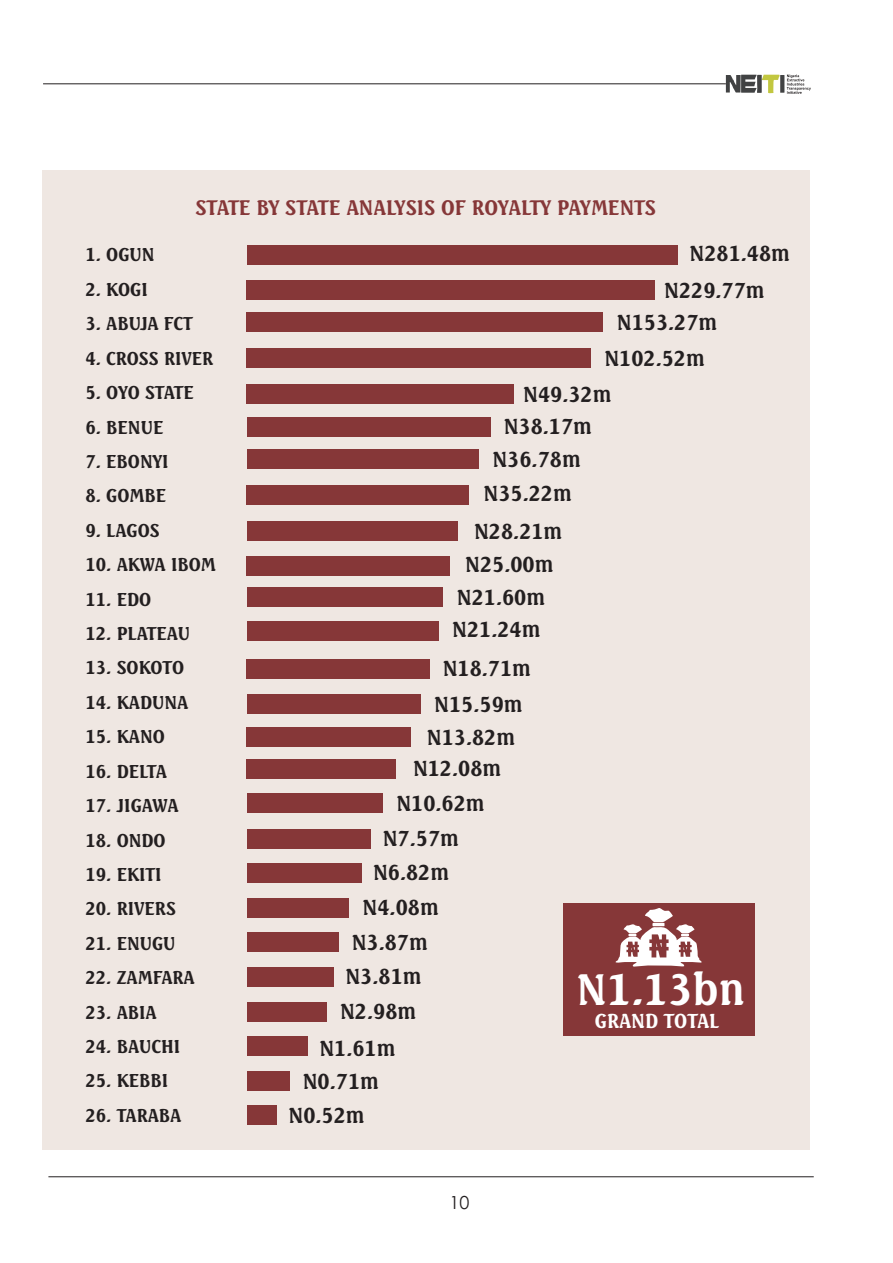
<style>
.page{position:relative;width:893px;height:1263px;background:#fff}
.page>*{position:absolute;margin:0;border:0;box-sizing:border-box;transform-origin:0 0}
.t1{font:300 42.6px "Seagull BT";color:#fff}
.t2{font:300 21px/31.2px "Seagull BT";color:#231f20}
.t3{font:300 20.4px "Seagull BT";color:#863738}
.t4{font:300 19.5px "Seagull BT";color:#fff}
.t5{font:300 18px "Seagull BT";color:#231f20}
.t6{font:18px "Century Gothic";color:#231f20}
</style>
<div class="page">
<hr style="left:48px;top:1176px;width:766px;height:1px;background:#231f20">
<hr style="left:43px;top:83px;width:683px;height:1px;background:#231f20">
<svg style="left:726px;top:74px;width:85px;height:20px"></svg>
<div style="left:42px;top:170px;width:767px;height:980px;background:#efe7e2"></div>
<div style="left:247px;top:245px;width:430px;height:19px;background:#863738"></div>
<div style="left:247px;top:280px;width:408px;height:20px;background:#863738"></div>
<div style="left:247px;top:313px;width:356px;height:19px;background:#863738"></div>
<div style="left:247px;top:348px;width:344px;height:20px;background:#863738"></div>
<div style="left:247px;top:384px;width:267px;height:19px;background:#863738"></div>
<div style="left:247px;top:417px;width:243px;height:20px;background:#863738"></div>
<div style="left:247px;top:450px;width:231px;height:19px;background:#863738"></div>
<div style="left:247px;top:485px;width:222px;height:20px;background:#863738"></div>
<div style="left:247px;top:521px;width:211px;height:19px;background:#863738"></div>
<div style="left:247px;top:556px;width:203px;height:19px;background:#863738"></div>
<div style="left:247px;top:588px;width:195px;height:19px;background:#863738"></div>
<div style="left:247px;top:621px;width:191px;height:19px;background:#863738"></div>
<div style="left:247px;top:659px;width:183px;height:20px;background:#863738"></div>
<div style="left:247px;top:694px;width:173px;height:20px;background:#863738"></div>
<div style="left:247px;top:728px;width:164px;height:19px;background:#863738"></div>
<div style="left:247px;top:760px;width:149px;height:19px;background:#863738"></div>
<div style="left:247px;top:793px;width:135px;height:20px;background:#863738"></div>
<div style="left:247px;top:829px;width:124px;height:19px;background:#863738"></div>
<div style="left:247px;top:863px;width:114px;height:20px;background:#863738"></div>
<div style="left:247px;top:898px;width:101px;height:19px;background:#863738"></div>
<div style="left:247px;top:933px;width:92px;height:19px;background:#863738"></div>
<div style="left:247px;top:967px;width:86px;height:20px;background:#863738"></div>
<div style="left:247px;top:1002px;width:79px;height:19px;background:#863738"></div>
<div style="left:247px;top:1036px;width:60px;height:20px;background:#863738"></div>
<div style="left:247px;top:1071px;width:42px;height:19px;background:#863738"></div>
<div style="left:247px;top:1106px;width:29px;height:19px;background:#863738"></div>
<div style="left:563px;top:903px;width:191px;height:132px;background:#863738"></div>
<svg style="left:615px;top:908px;width:87px;height:59px"></svg>
<p class="t5" style="left:85px;top:248px;width:71px">1. OGUN</p>
<p class="t3" style="left:195px;top:199px;width:462px">STATE BY STATE ANALYSIS OF ROYALTY PAYMENTS</p>
<p class="t2" style="left:690px;top:240px;width:102px">N281.48m</p>
<p class="t5" style="left:85px;top:282px;width:64px">2. KOGI</p>
<p class="t5" style="left:85px;top:317px;width:109px">3. ABUJA FCT</p>
<p class="t5" style="left:85px;top:351px;width:129px">4. CROSS RIVER</p>
<p class="t5" style="left:85px;top:385px;width:110px">5. OYO STATE</p>
<p class="t5" style="left:85px;top:420px;width:79px">6. BENUE</p>
<p class="t5" style="left:85px;top:454px;width:85px">7. EBONYI</p>
<p class="t5" style="left:85px;top:489px;width:82px">8. GOMBE</p>
<p class="t5" style="left:85px;top:523px;width:76px">9. LAGOS</p>
<p class="t5" style="left:85px;top:557px;width:132px">10. AKWA IBOM</p>
<p class="t5" style="left:85px;top:592px;width:67px">11. EDO</p>
<p class="t5" style="left:85px;top:626px;width:106px">12. PLATEAU</p>
<p class="t5" style="left:85px;top:661px;width:100px">13. SOKOTO</p>
<p class="t5" style="left:85px;top:695px;width:104px">14. KADUNA</p>
<p class="t5" style="left:85px;top:730px;width:81px">15. KANO</p>
<p class="t5" style="left:85px;top:764px;width:83px">16. DELTA</p>
<p class="t5" style="left:85px;top:798px;width:95px">17. JIGAWA</p>
<p class="t5" style="left:85px;top:833px;width:82px">18. ONDO</p>
<p class="t5" style="left:85px;top:867px;width:78px">19. EKITI</p>
<p class="t5" style="left:85px;top:902px;width:92px">20. RIVERS</p>
<p class="t5" style="left:85px;top:936px;width:92px">21. ENUGU</p>
<p class="t5" style="left:85px;top:970px;width:111px">22. ZAMFARA</p>
<p class="t5" style="left:85px;top:1005px;width:73px">23. ABIA</p>
<p class="t5" style="left:85px;top:1039px;width:96px">24. BAUCHI</p>
<p class="t5" style="left:85px;top:1074px;width:84px">25. KEBBI</p>
<p class="t5" style="left:85px;top:1108px;width:98px">26. TARABA</p>
<p class="t2" style="left:617px;top:277px;width:149px;text-indent:47px">N229.77m<br>N153.27m</p>
<p class="t2" style="left:523px;top:343px;width:183px;line-height:35.7px;text-indent:81px">N102.52m<br>N49.32m</p>
<p class="t2" style="left:504px;top:413px;width:90px">N38.17m</p>
<p class="t2" style="left:492px;top:446px;width:90px">N36.78m</p>
<p class="t2" style="left:484px;top:480px;width:90px">N35.22m</p>
<p class="t2" style="left:474px;top:517px;width:90px">N28.21m</p>
<p class="t2" style="left:465px;top:551px;width:90px">N25.00m</p>
<p class="t2" style="left:457px;top:584px;width:90px">N21.60m</p>
<p class="t2" style="left:452px;top:616px;width:90px">N21.24m</p>
<p class="t2" style="left:443px;top:655px;width:90px">N18.71m</p>
<p class="t2" style="left:427px;top:689px;width:97px;line-height:33.6px;text-align:center">N15.59m<br>N13.82m</p>
<p class="t2" style="left:413px;top:755px;width:90px">N12.08m</p>
<p class="t2" style="left:396px;top:789px;width:90px">N10.62m</p>
<p class="t2" style="left:383px;top:825px;width:77px">N7.57m</p>
<p class="t2" style="left:373px;top:859px;width:77px">N6.82m</p>
<p class="t2" style="left:363px;top:893px;width:77px">N4.08m</p>
<p class="t2" style="left:352px;top:929px;width:77px">N3.87m</p>
<p class="t2" style="left:345px;top:963px;width:77px">N3.81m</p>
<p class="t2" style="left:340px;top:998px;width:77px">N2.98m</p>
<p class="t2" style="left:319px;top:1035px;width:77px">N1.61m</p>
<p class="t2" style="left:289px;top:1067px;width:92px;line-height:33.8px;text-indent:14px">N0.71m<br>N0.52m</p>
<p class="t6" style="left:449px;top:1195px;width:21px">10</p>
<h1 class="t1" style="left:577px;top:973px;width:170px">N1.13bn</h1>
<p class="t4" style="left:595px;top:1013px;width:125px">GRAND TOTAL</p>
</div>
